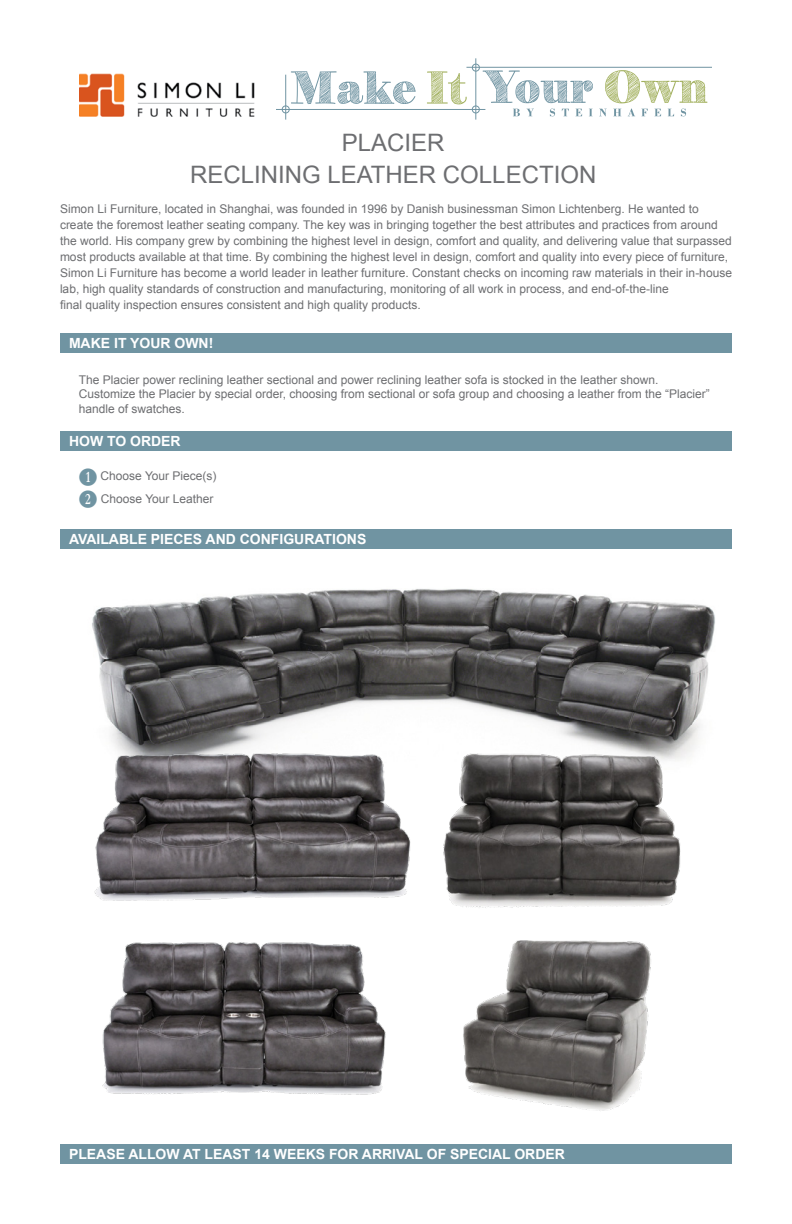
<style>
.page{position:relative;width:792px;height:1224px;background:#fff}
.page>*{position:absolute;margin:0;border:0;box-sizing:border-box;transform-origin:0 0}
.t1{font:24px/32px "Arial";color:#6d6e71;text-align:center}
.t2{font:700 14px "Arial";color:#fff}
.t3{font:12px/16px "Arial";color:#6d6e71}
.s1{font-family:"Numberpile";font-size:20px;color:#7094a2}
</style>
<div class="page">
<img style="left:92px;top:589px;width:623px;height:153px">
<div style="left:60px;top:333px;width:672px;height:20px;background:#7094a2"></div>
<div style="left:60px;top:431px;width:672px;height:20px;background:#7094a2"></div>
<div style="left:60px;top:1144px;width:672px;height:20px;background:#7094a2"></div>
<div style="left:60px;top:529px;width:672px;height:20px;background:#7094a2"></div>
<hr style="left:286px;top:75px;width:1px;height:45px;background:#7094a2">
<hr style="left:466px;top:67px;width:246px;height:1px;background:#7094a2">
<svg style="left:513px;top:109px;width:7px;height:7px"></svg>
<svg style="left:527px;top:109px;width:6px;height:7px"></svg>
<svg style="left:550px;top:109px;width:5px;height:7px"></svg>
<svg style="left:562px;top:109px;width:7px;height:7px"></svg>
<svg style="left:576px;top:109px;width:6px;height:7px"></svg>
<svg style="left:589px;top:109px;width:3px;height:7px"></svg>
<svg style="left:599px;top:109px;width:7px;height:7px"></svg>
<svg style="left:614px;top:109px;width:7px;height:7px"></svg>
<svg style="left:628px;top:109px;width:7px;height:7px"></svg>
<svg style="left:642px;top:109px;width:6px;height:7px"></svg>
<svg style="left:655px;top:109px;width:6px;height:7px"></svg>
<svg style="left:668px;top:109px;width:6px;height:7px"></svg>
<svg style="left:681px;top:109px;width:5px;height:7px"></svg>
<hr style="left:276px;top:109px;width:209px;height:1px;background:#7094a2">
<hr style="left:476px;top:58px;width:1px;height:62px;background:#7094a2">
<div style="left:472px;top:106px;width:7px;height:7px;border:1px solid #7094a2;border-radius:50%"></div>
<div style="left:472px;top:64px;width:8px;height:7px;border:1px solid #7094a2;border-radius:50%"></div>
<div style="left:282px;top:106px;width:7px;height:7px;border:1px solid #7094a2;border-radius:50%"></div>
<svg style="left:291px;top:71px;width:125px;height:33px"></svg>
<svg style="left:427px;top:71px;width:40px;height:33px"></svg>
<svg style="left:483px;top:70px;width:110px;height:33px"></svg>
<svg style="left:605px;top:70px;width:102px;height:33px"></svg>
<img style="left:79px;top:73px;width:176px;height:44px">
<img style="left:102px;top:942px;width:284px;height:153px">
<img style="left:463px;top:960px;width:188px;height:151px">
<img style="left:94px;top:742px;width:295px;height:159px">
<img style="left:389px;top:702px;width:326px;height:258px">
<h1 class="t1" style="left:190px;top:127px;width:408px">PLACIER<br>RECLINING LEATHER COLLECTION</h1>
<p class="t3" style="left:60px;top:201px;width:674px">Simon Li Furniture, located in Shanghai, was founded in 1996 by Danish businessman Simon Lichtenberg. He wanted to create the foremost leather seating company. The key was in bringing together the best attributes and practices from around the world. His company grew by combining the highest level in design, comfort and quality, and delivering value that surpassed most products available at that time. By combining the highest level in design, comfort and quality into every piece of furniture, Simon Li Furniture has become a world leader in leather furniture. Constant checks on incoming raw materials in their in-house lab, high quality standards of construction and manufacturing, monitoring of all work in process, and end-of-the-line<br>final quality inspection ensures consistent and high quality products.</p>
<p class="t2" style="left:69px;top:334px;width:146px">MAKE IT YOUR OWN!</p>
<p class="t3" style="left:79px;top:372px;width:632px;line-height:14.4px">The Placier power reclining leather sectional and power reclining leather sofa is stocked in the leather shown.<br>Customize the Placier by special order, choosing from sectional or sofa group and choosing a leather from the “Placier” handle of swatches.</p>
<p class="t2" style="left:69px;top:432px;width:113px">HOW TO ORDER</p>
<p class="t3" style="left:79px;top:464px;width:139px;line-height:23px"><span class="s1">B</span> Choose Your Piece(s)<br><span class="s1">C</span> Choose Your Leather</p>
<p class="t2" style="left:69px;top:530px;width:299px">AVAILABLE PIECES AND CONFIGURATIONS</p>
<p class="t2" style="left:69px;top:1145px;width:497px">PLEASE ALLOW AT LEAST 14 WEEKS FOR ARRIVAL OF SPECIAL ORDER</p>
</div>
